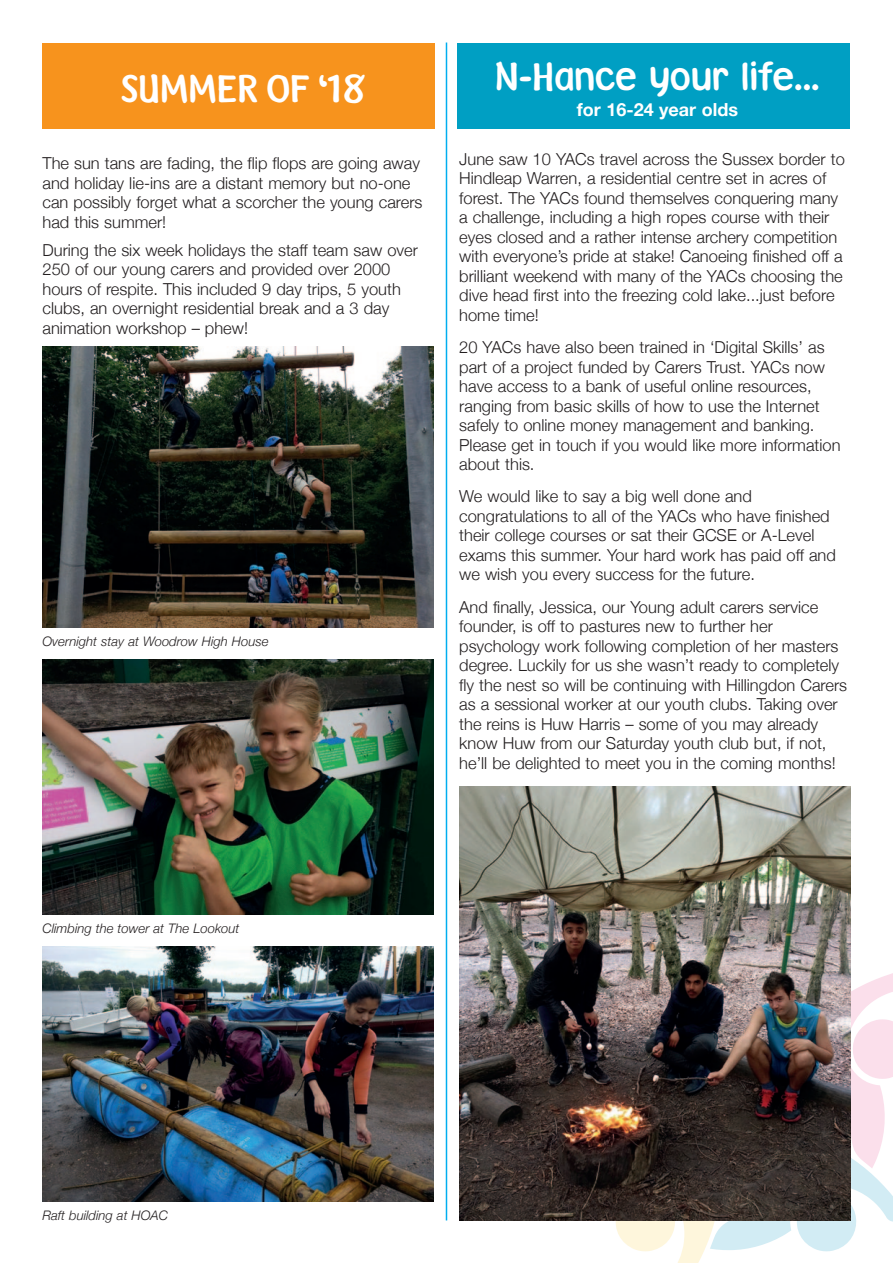
<style>
.page{position:relative;width:893px;height:1263px;background:#fff}
.page>*{position:absolute;margin:0;border:0;box-sizing:border-box;transform-origin:0 0}
.t1{font:36px "Disney Simple";color:#fff}
.t2{font:700 18px "Helvetica Neue";color:#fff}
.t3{font:300 16.5px/19.5px "Helvetica Neue";color:#231f20}
.t4{font:italic 300 13.2px "Helvetica Neue";color:#231f20}
</style>
<div class="page">
<svg style="left:536px;top:901px;width:357px;height:362px"></svg>
<div style="left:43px;top:44px;width:392px;height:85px;background:#f7931d"></div>
<div style="left:457px;top:44px;width:392px;height:85px;background:#009fc3"></div>
<hr style="left:446px;top:43px;width:1px;height:1177px;background:#00aeef">
<img style="left:459px;top:787px;width:391px;height:433px">
<img style="left:43px;top:347px;width:391px;height:280px">
<img style="left:43px;top:946px;width:391px;height:255px">
<img style="left:43px;top:659px;width:391px;height:255px">
<p class="t1" style="left:122px;top:68px;width:244px">SUMMER OF ‘18</p>
<p class="t3" style="left:43px;top:153px;width:381px">The sun tans are fading, the flip flops are going away and holiday lie-ins are a distant memory but no-one can possibly forget what a scorcher the young carers had this summer!</p>
<p class="t3" style="left:43px;top:240px;width:377px">During the six week holidays the staff team saw over 250 of our young carers and provided over 2000 hours of respite. This included 9 day trips, 5 youth clubs, an overnight residential break and a 3 day animation workshop – phew!</p>
<p class="t4" style="left:43px;top:633px;width:227px">Overnight stay at Woodrow High House</p>
<p class="t1" style="left:495px;top:56px;width:326px">N-Hance your life...</p>
<p class="t2" style="left:577px;top:99px;width:163px">for 16-24 year olds</p>
<p class="t3" style="left:459px;top:149px;width:387px">June saw 10 YACs travel across the Sussex border to Hindleap Warren, a residential centre set in acres of forest. The YACs found themselves conquering many a challenge, including a high ropes course with their eyes closed and a rather intense archery competition with everyone’s pride at stake! Canoeing finished off a brilliant weekend with many of the YACs choosing the dive head first into the freezing cold lake...just before home time!</p>
<p class="t3" style="left:459px;top:337px;width:383px">20 YACs have also been trained in ‘Digital Skills’ as part of a project funded by Carers Trust. YACs now have access to a bank of useful online resources, ranging from basic skills of how to use the Internet safely to online money management and banking.<br>Please get in touch if you would like more information about this.</p>
<p class="t3" style="left:459px;top:486px;width:378px">We would like to say a big well done and congratulations to all of the YACs who have finished their college courses or sat their GCSE or A-Level exams this summer. Your hard work has paid off and we wish you every success for the future.</p>
<p class="t3" style="left:459px;top:597px;width:389px">And finally, Jessica, our Young adult carers service founder, is off to pastures new to further her psychology work following completion of her masters degree. Luckily for us she wasn’t ready to completely fly the nest so will be continuing with Hillingdon Carers as a sessional worker at our youth clubs. Taking over the reins is Huw Harris – some of you may already know Huw from our Saturday youth club but, if not, he’ll be delighted to meet you in the coming months!</p>
<p class="t4" style="left:43px;top:920px;width:198px">Climbing the tower at The Lookout</p>
<p class="t4" style="left:43px;top:1207px;width:127px">Raft building at HOAC</p>
</div>
